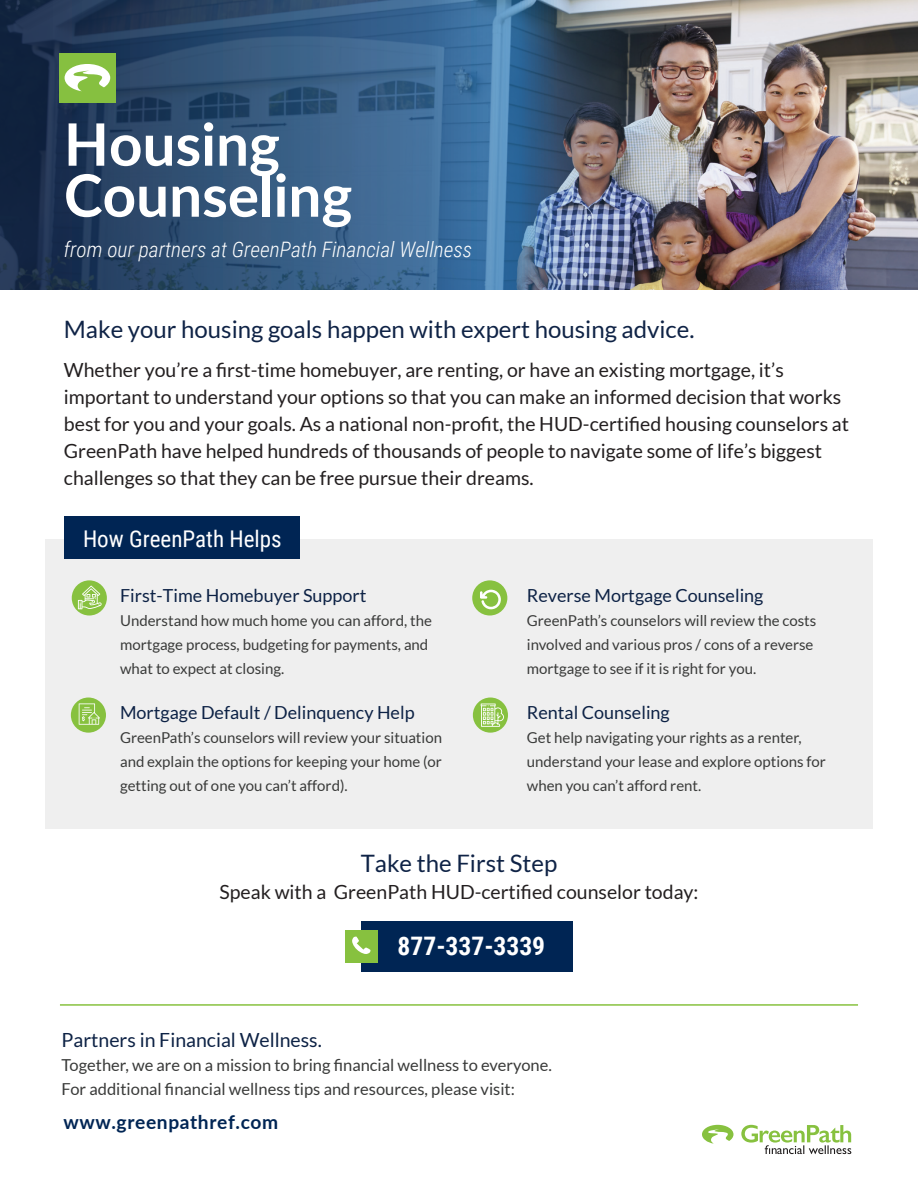
<style>
.page{position:relative;width:918px;height:1188px;background:#fff}
.page>*{position:absolute;margin:0;border:0;box-sizing:border-box;transform-origin:0 0}
.t1{font:700 58.5px/51px "Lato";color:#fff}
.t2{font:700 25.5px "Roboto Condensed";color:#fff}
.t3{font:24px "Lato";color:#0f2346}
.t4{font:23.1px "Roboto Condensed";color:#fff}
.t5{font:italic 300 21.3px "Roboto Condensed";color:#fff}
.t6{font:19.5px/27px "Lato";color:#231f20}
.t7{font:19.5px "Lato";color:#0d2245}
.t8{font:700 19.2px "Lato";letter-spacing:.03em;color:#002554}
.t9{font:18px "Lato";color:#0d2245}
.t10{font:16.5px/24px "Lato";color:#393a39}
.t11{font:15px/24px "Lato";color:#393a39}
</style>
<div class="page">
<div style="left:45px;top:539px;width:828px;height:289px;background:#efefef"></div>
<img style="left:804px;top:0;width:114px;height:290px">
<img style="left:0;top:0;width:804px;height:290px">
<div style="left:72px;top:580px;width:35px;height:36px;background:#87c13f;border-radius:50%"></div>
<div style="left:472px;top:580px;width:35px;height:36px;background:#87c13f;border-radius:50%"></div>
<div style="left:473px;top:698px;width:35px;height:35px;background:#87c13f;border-radius:50%"></div>
<div style="left:361px;top:921px;width:212px;height:50px;background:#002554"></div>
<div style="left:345px;top:930px;width:33px;height:32px;background:#87c13f"></div>
<svg style="left:352px;top:937px;width:19px;height:17px"></svg>
<svg style="left:741px;top:1125px;width:110px;height:29px"></svg>
<svg style="left:702px;top:1125px;width:32px;height:19px"></svg>
<hr style="left:60px;top:1004px;width:798px;height:2px;background:#87c13f">
<div style="left:71px;top:698px;width:35px;height:35px;background:#87c13f;border-radius:50%"></div>
<svg style="left:480px;top:590px;width:21px;height:19px"></svg>
<svg style="left:79px;top:703px;width:21px;height:22px"></svg>
<svg style="left:78px;top:586px;width:24px;height:23px"></svg>
<div style="left:64px;top:517px;width:236px;height:42px;background:#002554"></div>
<svg style="left:481px;top:704px;width:23px;height:23px"></svg>
<div style="left:59px;top:54px;width:57px;height:49px;background:#86c040"></div>
<svg style="left:65px;top:64px;width:45px;height:27px"></svg>
<h1 class="t1" style="left:64px;top:116px;width:290px">Housing<br>Counseling</h1>
<h3 class="t5" style="left:64px;top:235px;width:410px">from our partners at GreenPath Financial Wellness</h3>
<h3 class="t3" style="left:64px;top:316px;width:632px">Make your housing goals happen with expert housing advice.</h3>
<p class="t6" style="left:64px;top:356px;width:787px">Whether you’re a first-time homebuyer, are renting, or have an existing mortgage, it’s important to understand your options so that you can make an informed decision that works best for you and your goals. As a national non-profit, the HUD-certified housing counselors at GreenPath have helped hundreds of thousands of people to navigate some of life’s biggest challenges so that they can be free pursue their dreams.</p>
<h3 class="t4" style="left:83px;top:522px;width:200px">How GreenPath Helps</h3>
<p class="t9" style="left:120px;top:585px;width:248px">First-Time Homebuyer Support</p>
<p class="t11" style="left:120px;top:608px;width:313px">Understand how much home you can afford, the mortgage process, budgeting for payments, and what to expect at closing.</p>
<p class="t9" style="left:120px;top:702px;width:296px">Mortgage Default / Delinquency Help</p>
<p class="t11" style="left:120px;top:725px;width:324px;text-align:justify">GreenPath’s counselors will review your situation and explain the options for keeping your home (or getting out of one you can’t afford).</p>
<p class="t9" style="left:527px;top:585px;width:238px">Reverse Mortgage Counseling</p>
<p class="t11" style="left:527px;top:608px;width:291px">GreenPath’s counselors will review the costs involved and various pros / cons of a reverse mortgage to see if it is right for you.</p>
<p class="t9" style="left:527px;top:702px;width:144px">Rental Counseling</p>
<p class="t11" style="left:527px;top:725px;width:301px">Get help navigating your rights as a renter, understand your lease and explore options for when you can’t afford rent.</p>
<h3 class="t3" style="left:361px;top:850px;width:198px">Take the First Step</h3>
<h3 class="t6" style="left:220px;top:878px;width:480px">Speak with a GreenPath HUD-certified counselor today:</h3>
<h2 class="t2" style="left:398px;top:928px;width:149px">877-337-3339</h2>
<h3 class="t7" style="left:62px;top:1029px;width:262px">Partners in Financial Wellness.</h3>
<p class="t10" style="left:62px;top:1053px;width:492px">Together, we are on a mission to bring financial wellness to everyone.<br>For additional financial wellness tips and resources, please visit:</p>
<p class="t8" style="left:63px;top:1108px;width:216px">www.greenpathref.com</p>
</div>
